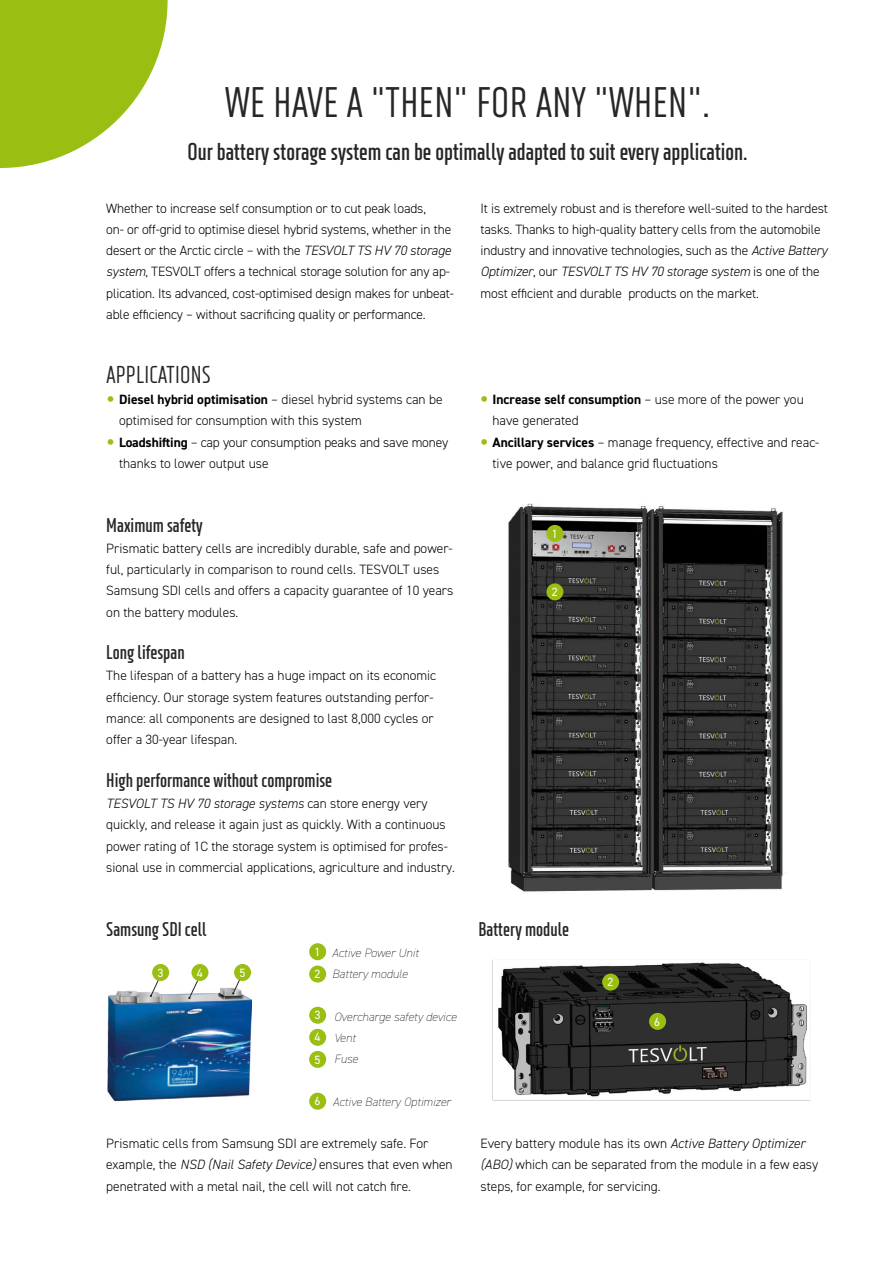
<style>
.page{position:relative;width:893px;height:1263px;background:#fff}
.page>*{position:absolute;margin:0;border:0;box-sizing:border-box;transform-origin:0 0}
.t1{font:500 condensed 42px "XXII Neue Norm";letter-spacing:.01em;color:#262625}
.t2{font:700 condensed 24px "XXII Neue Norm";color:#262625}
.t3{font:500 condensed 24px "XXII Neue Norm";letter-spacing:.01em;color:#262625}
.t4{font:700 condensed 19.5px "XXII Neue Norm";color:#262625}
.t5{font:300 13.5px/21.3px "DIN2014";color:#000}
.t6{font:italic 200 12px/21.3px "DIN2014";color:#000}
.t7{font:12px/22px "DIN2014";color:#fff}
.s1{font-style:italic}
.s2{font-family:"Geneva";font-weight:400;color:#9abe12}
.s3{font-weight:700}
.s4{font-weight:400;font-style:normal;color:#fff}
</style>
<div class="page">
<svg style="left:0;top:0;width:168px;height:168px"></svg>
<div style="left:309px;top:943px;width:17px;height:17px;background:#9abe12;border-radius:50%"></div>
<div style="left:309px;top:965px;width:17px;height:17px;background:#9abe12;border-radius:50%"></div>
<div style="left:309px;top:1093px;width:17px;height:17px;background:#9abe12;border-radius:50%"></div>
<img style="left:108px;top:988px;width:144px;height:114px">
<svg style="left:232px;top:975px;width:12px;height:19px"></svg>
<svg style="left:188px;top:977px;width:14px;height:22px"></svg>
<svg style="left:150px;top:975px;width:12px;height:22px"></svg>
<div style="left:191px;top:964px;width:17px;height:17px;background:#9abe12;border-radius:50%"></div>
<div style="left:234px;top:964px;width:17px;height:17px;background:#9abe12;border-radius:50%"></div>
<div style="left:152px;top:964px;width:17px;height:17px;background:#9abe12;border-radius:50%"></div>
<div style="left:309px;top:1029px;width:17px;height:17px;background:#9abe12;border-radius:50%"></div>
<div style="left:309px;top:1051px;width:17px;height:17px;background:#9abe12;border-radius:50%"></div>
<div style="left:309px;top:1007px;width:17px;height:17px;background:#9abe12;border-radius:50%"></div>
<img style="left:508px;top:503px;width:275px;height:389px">
<div style="left:546px;top:583px;width:17px;height:17px;background:#9abe12;border-radius:50%"></div>
<img style="left:492px;top:960px;width:318px;height:141px">
<div style="left:649px;top:1013px;width:17px;height:17px;background:#9abe12;border-radius:50%"></div>
<div style="left:602px;top:973px;width:17px;height:17px;background:#9abe12;border-radius:50%"></div>
<div style="left:546px;top:525px;width:17px;height:17px;background:#9abe12;border-radius:50%"></div>
<h1 class="t1" style="left:225px;top:85px;width:487px">WE HAVE A "THEN" FOR ANY "WHEN".</h1>
<h2 class="t2" style="left:187px;top:141px;width:562px">Our battery storage system can be optimally adapted to suit every application.</h2>
<p class="t5" style="left:106px;top:197px;width:349px">Whether to increase self consumption or to cut peak loads,<br>on- or off-grid to optimise diesel hybrid systems, whether in the desert or the Arctic circle – with the <span class="s1">TESVOLT TS HV 70 storage system</span>, TESVOLT offers a technical storage solution for any ap&shy;plication. Its advanced, cost-optimised design makes for unbeat&shy;able efficiency – without sacrificing quality or performance.</p>
<p class="t5" style="left:480px;top:197px;width:349px">It is extremely robust and is therefore well-suited to the hardest tasks. Thanks to high-quality battery cells from the automobile industry and innovative technologies, such as the <span class="s1">Active Battery Optimizer</span>, our <span class="s1">TESVOLT TS HV 70 storage system</span> is one of the most efficient and durable products on the market.</p>
<h2 class="t3" style="left:106px;top:364px;width:106px">APPLICATIONS</h2>
<p class="t5" style="left:119px;top:389px;width:325px;text-indent:-13px"><span class="s2">•</span> <span class="s3">Diesel hybrid optimisation</span> – diesel hybrid systems can be optimised for consumption with this system</p>
<p class="t5" style="left:119px;top:431px;width:331px;text-indent:-13px"><span class="s2">•</span> <span class="s3">Loadshifting</span> – cap your consumption peaks and save money thanks to lower output use</p>
<h3 class="t4" style="left:106px;top:517px;width:98px">Maximum safety</h3>
<p class="t5" style="left:106px;top:538px;width:349px">Prismatic battery cells are incredibly durable, safe and power&shy;ful, particularly in comparison to round cells. TESVOLT uses Samsung SDI cells and offers a capacity guarantee of 10 years on the battery modules.</p>
<h3 class="t4" style="left:106px;top:644px;width:80px">Long lifespan</h3>
<p class="t5" style="left:106px;top:665px;width:331px">The lifespan of a battery has a huge impact on its economic efficiency. Our storage system features outstanding perfor&shy;mance: all components are designed to last 8,000 cycles or offer a 30-year lifespan.</p>
<h3 class="t4" style="left:106px;top:772px;width:227px">High performance without compromise</h3>
<p class="t5" style="left:106px;top:793px;width:350px"><span class="s1">TESVOLT TS HV 70 storage systems</span> can store energy very quickly, and release it again just as quickly. With a continuous power rating of 1C the storage system is optimised for profes&shy;sional use in commercial applications, agriculture and industry.</p>
<h3 class="t4" style="left:106px;top:920px;width:102px">Samsung SDI cell</h3>
<p class="t7" style="left:157px;top:961px;width:7px">3</p>
<p class="t7" style="left:197px;top:961px;width:7px">4</p>
<p class="t7" style="left:239px;top:961px;width:7px">5</p>
<p class="t6" style="left:314px;top:942px;width:106px"><span class="s4">1</span> Active Power Unit<br><span class="s4">2</span> Battery module</p>
<p class="t7" style="left:314px;top:1004px;width:7px">3</p>
<p class="t7" style="left:314px;top:1026px;width:7px">4<br>5</p>
<p class="t6" style="left:334px;top:1006px;width:124px">Overcharge safety device<br>Vent<br>Fuse</p>
<p class="t6" style="left:314px;top:1091px;width:138px"><span class="s4">6</span> Active Battery Optimizer</p>
<p class="t5" style="left:492px;top:389px;width:313px;text-indent:-13px"><span class="s2">•</span> <span class="s3">Increase self consumption</span> – use more of the power you have generated</p>
<p class="t5" style="left:492px;top:431px;width:328px;text-indent:-13px"><span class="s2">•</span> <span class="s3">Ancillary services</span> – manage frequency, effective and reac&shy;tive power, and balance grid fluctuations</p>
<p class="t7" style="left:552px;top:522px;width:7px">1</p>
<p class="t7" style="left:552px;top:581px;width:7px">2</p>
<h3 class="t4" style="left:478px;top:920px;width:92px">Battery module</h3>
<p class="t7" style="left:607px;top:971px;width:7px">2</p>
<p class="t7" style="left:654px;top:1010px;width:7px">6</p>
<p class="t5" style="left:106px;top:1133px;width:348px">Prismatic cells from Samsung SDI are extremely safe. For example, the <span class="s1">NSD (Nail Safety Device)</span> ensures that even when penetrated with a metal nail, the cell will not catch fire.</p>
<p class="t5" style="left:480px;top:1133px;width:339px">Every battery module has its own <span class="s1">Active Battery Optimizer (ABO)</span> which can be separated from the module in a few easy steps, for example, for servicing.</p>
</div>
